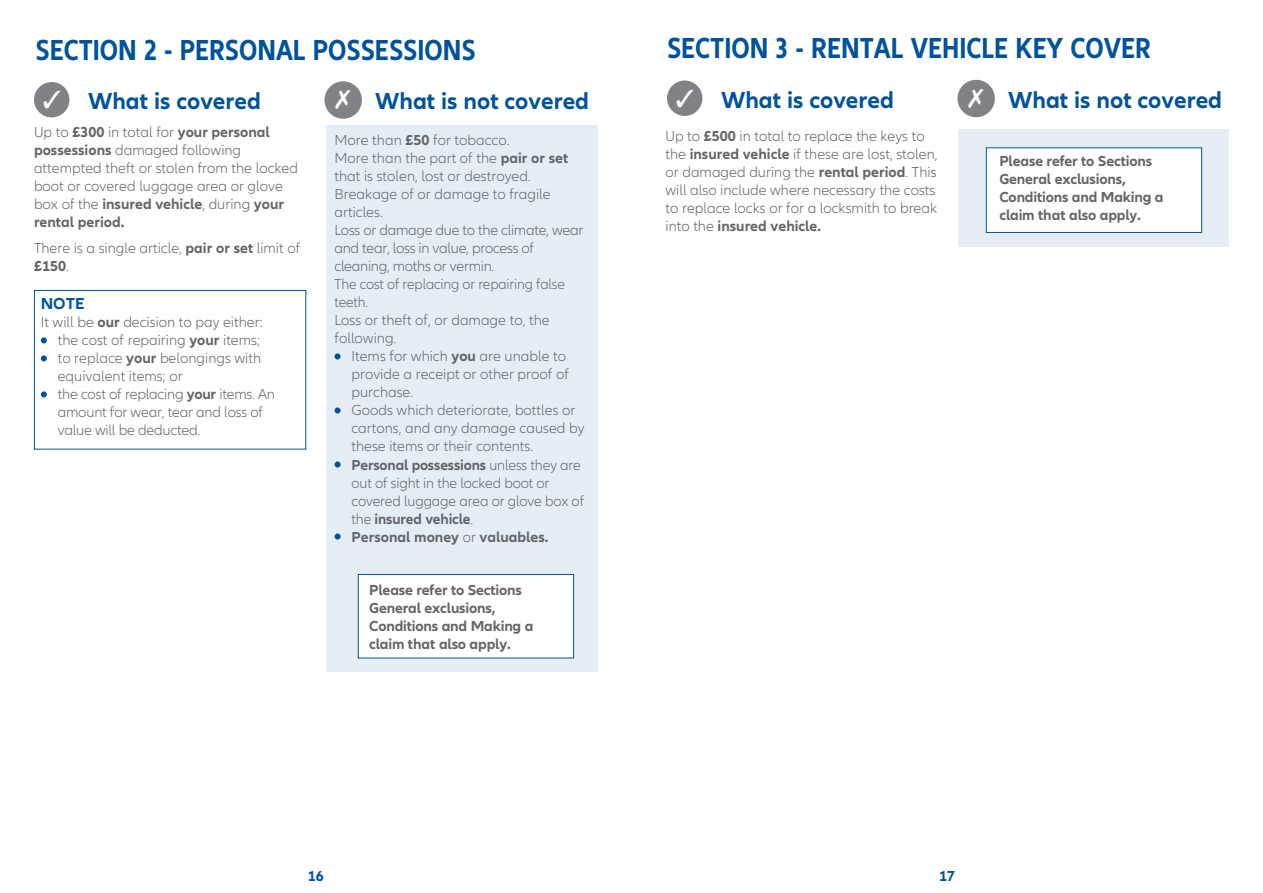
<style>
.page{position:relative;width:1263px;height:893px;background:#fff}
.page>*{position:absolute;margin:0;border:0;box-sizing:border-box;transform-origin:0 0}
.t1{font:700 condensed 30px "Allianz Neo";color:#00539b}
.t2{font:700 24px "Allianz Neo";color:#00539b}
.t3{font:700 16.5px "Allianz Neo";color:#00539b}
.t4{font:300 15px/18px "Allianz Neo";color:#636466}
.t5{font:700 15px/18px "Allianz Neo";letter-spacing:-.01em;color:#636466}
.t6{font:700 15px "Allianz Neo";color:#00539b}
.s1{color:#fff}
.s2{font-weight:700}
.s3{color:#00539b}
.s4{font-weight:300;color:#00539b}
.s5{font-weight:300}
</style>
<div class="page">
<div style="left:958px;top:129px;width:271px;height:118px;background:#e6eef5"></div>
<div style="left:986px;top:148px;width:216px;height:84px;background:#fff"></div>
<div style="left:986px;top:147px;width:216px;height:86px;border:1px solid #00539b"></div>
<div style="left:667px;top:81px;width:35px;height:35px;background:#808285;border-radius:50%"></div>
<div style="left:957px;top:80px;width:38px;height:37px;background:#808285;border-radius:50%"></div>
<div style="left:326px;top:125px;width:271px;height:547px;background:#e6eef5"></div>
<svg style="left:335px;top:353px;width:6px;height:6px"></svg>
<svg style="left:335px;top:407px;width:6px;height:6px"></svg>
<svg style="left:335px;top:461px;width:6px;height:6px"></svg>
<svg style="left:335px;top:533px;width:6px;height:6px"></svg>
<svg style="left:41px;top:337px;width:6px;height:6px"></svg>
<svg style="left:41px;top:355px;width:6px;height:6px"></svg>
<svg style="left:41px;top:391px;width:6px;height:6px"></svg>
<div style="left:34px;top:290px;width:272px;height:159px;border:1px solid #00539b"></div>
<div style="left:34px;top:82px;width:35px;height:35px;background:#808285;border-radius:50%"></div>
<div style="left:324px;top:81px;width:38px;height:38px;background:#808285;border-radius:50%"></div>
<div style="left:358px;top:574px;width:216px;height:84px;background:#fff"></div>
<div style="left:358px;top:574px;width:216px;height:84px;border:1px solid #00539b"></div>
<h1 class="t1" style="left:36px;top:33px;width:442px">SECTION 2 - PERSONAL POSSESSIONS</h1>
<h2 class="t2" style="left:43px;top:87px;width:220px"><span class="s1">✓</span> What is covered</h2>
<h2 class="t2" style="left:375px;top:87px;width:215px">What is not covered</h2>
<p class="t4" style="left:34px;top:123px;width:266px">Up to <span class="s2">£300</span> in total for <span class="s2">your personal possessions</span> damaged following attempted theft or stolen from the locked boot or covered luggage area or glove box of the <span class="s2">insured vehicle</span>, during <span class="s2">your rental period.</span></p>
<p class="t4" style="left:34px;top:240px;width:268px">There is a single article, <span class="s2">pair or set</span> limit of <span class="s2">£150</span>.</p>
<p class="t3" style="left:41px;top:294px;width:45px">NOTE</p>
<p class="t4" style="left:41px;top:314px;width:223px">It will be <span class="s2">our</span> decision to pay either:</p>
<p class="t4" style="left:41px;top:332px;width:221px"><span class="s3">•</span> the cost of repairing <span class="s2">your</span> items;</p>
<p class="t4" style="left:58px;top:350px;width:205px;text-indent:-17px"><span class="s3">•</span> to replace <span class="s2">your</span> belongings with equivalent items; or</p>
<p class="t4" style="left:58px;top:386px;width:219px;text-indent:-17px"><span class="s3">•</span> the cost of replacing <span class="s2">your</span> items. An amount for wear, tear and loss of value will be deducted.</p>
<p class="t4" style="left:334px;top:132px;width:250px">More than <span class="s2">£50</span> for tobacco.<br>More than the part of the <span class="s2">pair or set </span>that is stolen, lost or destroyed.<br>Breakage of or damage to fragile articles.<br>Loss or damage due to the climate, wear and tear, loss in value, process of cleaning, moths or vermin.<br>The cost of replacing or repairing false teeth.<br>Loss or theft of, or damage to, the following.</p>
<p class="t4" style="left:351px;top:348px;width:219px;text-indent:-17px"><span class="s3">•</span> Items for which <span class="s2">you</span> are unable to provide a receipt or other proof of purchase.</p>
<p class="t4" style="left:351px;top:402px;width:235px;text-indent:-17px"><span class="s3">•</span> Goods which deteriorate, bottles or cartons, and any damage caused by these items or their contents.</p>
<p class="t4" style="left:351px;top:456px;width:234px;text-indent:-17px"><span class="s3">•</span> <span class="s2">Personal possessions</span> unless they are out of sight in the locked boot or covered luggage area or glove box of the <span class="s2">insured vehicle</span>.</p>
<p class="t5" style="left:334px;top:528px;width:216px"><span class="s4">•</span> Personal money <span class="s5">or</span> valuables.</p>
<p class="t5" style="left:369px;top:581px;width:166px">Please refer to Sections<br>General exclusions,<br>Conditions and Making a claim that also apply.</p>
<h1 class="t1" style="left:667px;top:31px;width:485px">SECTION 3 - RENTAL VEHICLE KEY COVER</h1>
<h2 class="t2" style="left:676px;top:86px;width:220px"><span class="s1">✓</span> What is covered</h2>
<h2 class="t2" style="left:1008px;top:86px;width:215px">What is not covered</h2>
<p class="t4" style="left:665px;top:128px;width:274px">Up to <span class="s2">£500</span> in total to replace the keys to the <span class="s2">insured vehicle</span> if these are lost, stolen, or damaged during the <span class="s2">rental period</span>. This will also include where necessary the costs to replace locks or for a locksmith to break into the <span class="s2">insured vehicle.</span></p>
<p class="t5" style="left:999px;top:152px;width:166px">Please refer to Sections<br>General exclusions,<br>Conditions and Making a claim that also apply.</p>
<p class="t6" style="left:308px;top:867px;width:18px">16</p>
<p class="t6" style="left:939px;top:867px;width:18px">17</p>
</div>
